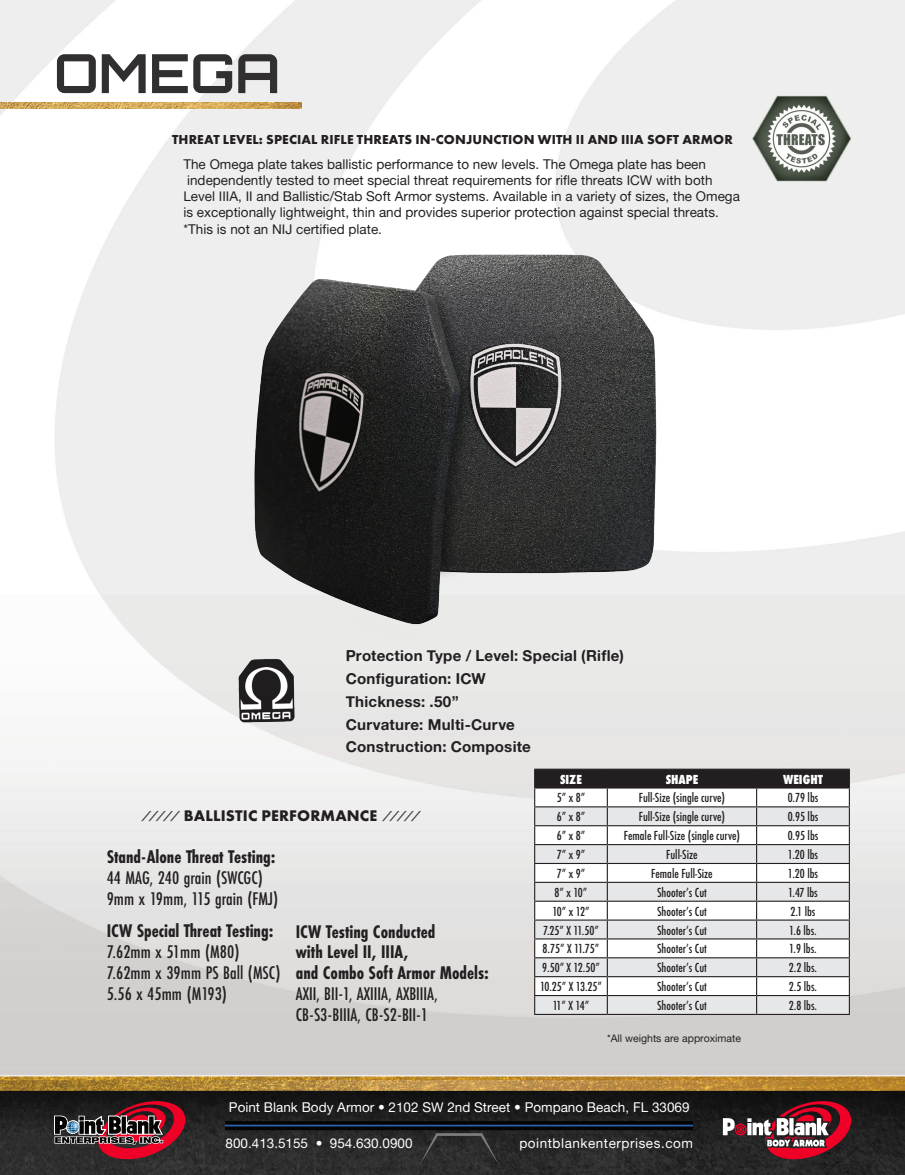
<style>
.page{position:relative;width:905px;height:1175px;background:#fff}
.page>*{position:absolute;margin:0;border:0;box-sizing:border-box;transform-origin:0 0}
.t1{font:700 54px "Orbitron";color:#312f30}
.t2{font:500 19.05px "Futura PT Cond";color:#231f20}
.t3{font:700 19.05px "Futura PT Cond";color:#231f20}
.t4{font:700 15.9px "Futura PT";letter-spacing:.01em;color:#231f20}
.t5{font:15.15px "Alte Haas Grotesk Bold";letter-spacing:.015em;color:#231f20}
.t6{font:13.5px/16.2px "Alte Haas Grotesk";color:#231f20}
.t7{font:13.5px "Alte Haas Grotesk";color:#fff}
.t8{font:700 13.5px "Futura PT";letter-spacing:.01em;color:#231f20}
.t9{font:13.5px "Alte Haas Grotesk";letter-spacing:.04em;color:#fff}
.t10{font:500 condensed 12px "Futura";color:#231f20}
.t11{font:800 condensed 12px "Futura";color:#fff}
.t12{font:10.5px "Alte Haas Grotesk";color:#231f20}
</style>
<div class="page">
<img style="left:0;top:0;width:904px;height:1174px">
<img style="left:0;top:102px;width:301px;height:6px">
<svg style="left:723px;top:1101px;width:128px;height:58px;background:#733d46"></svg>
<svg style="left:54px;top:1101px;width:131px;height:58px;background:#662f38"></svg>
<svg style="left:225px;top:1120px;width:468px;height:45px;background:#242729"></svg>
<img style="left:743px;top:82px;width:121px;height:114px">
<svg style="left:141px;top:811px;width:39px;height:10px"></svg>
<svg style="left:382px;top:811px;width:39px;height:10px"></svg>
<img style="left:231px;top:237px;width:443px;height:403px">
<hr style="left:534px;top:768px;width:73px;height:1px;background:#231f20">
<hr style="left:607px;top:768px;width:149px;height:1px;background:#231f20">
<hr style="left:756px;top:768px;width:93px;height:1px;background:#231f20">
<svg style="left:534px;top:769px;width:315px;height:244px"></svg>
<hr style="left:534px;top:1013px;width:73px;height:2px;background:#231f20">
<hr style="left:607px;top:1013px;width:149px;height:2px;background:#231f20">
<hr style="left:756px;top:1013px;width:93px;height:2px;background:#231f20">
<img style="left:221px;top:646px;width:95px;height:107px">
<p class="t1" style="left:54px;top:41px;width:228px">OMEGA</p>
<p class="t8" style="left:172px;top:131px;width:562px">THREAT LEVEL: SPECIAL RIFLE THREATS IN-CONJUNCTION WITH II AND IIIA SOFT ARMOR</p>
<p class="t6" style="left:183px;top:156px;width:558px">The Omega plate takes ballistic performance to new levels. The Omega plate has been independently tested to meet special threat requirements for rifle threats ICW with both Level IIIA, II and Ballistic/Stab Soft Armor systems. Available in a variety of sizes, the Omega is exceptionally lightweight, thin and provides superior protection against special threats.</p>
<p class="t6" style="left:183px;top:220px;width:200px">*This is not an NIJ certified plate.</p>
<p class="t5" style="left:346px;top:646px;width:280px">Protection Type / Level: Special (Rifle)</p>
<p class="t5" style="left:346px;top:669px;width:141px">Configuration: ICW</p>
<p class="t5" style="left:346px;top:692px;width:114px">Thickness: .50”</p>
<p class="t5" style="left:346px;top:715px;width:171px">Curvature: Multi-Curve</p>
<p class="t5" style="left:346px;top:737px;width:187px">Construction: Composite</p>
<p class="t4" style="left:184px;top:805px;width:195px">BALLISTIC PERFORMANCE</p>
<p class="t3" style="left:107px;top:845px;width:170px">Stand-Alone Threat Testing:</p>
<p class="t2" style="left:107px;top:866px;width:157px">44 MAG, 240 grain (SWCGC)</p>
<p class="t2" style="left:107px;top:887px;width:173px">9mm x 19mm, 115 grain (FMJ)</p>
<p class="t3" style="left:107px;top:919px;width:168px">ICW Special Threat Testing:</p>
<p class="t2" style="left:107px;top:940px;width:134px">7.62mm x 51mm (M80)</p>
<p class="t2" style="left:107px;top:961px;width:175px">7.62mm x 39mm PS Ball (MSC)</p>
<p class="t2" style="left:107px;top:982px;width:122px">5.56 x 45mm (M193)</p>
<p class="t3" style="left:296px;top:920px;width:141px">ICW Testing Conducted</p>
<p class="t3" style="left:296px;top:940px;width:114px">with Level II, IIIA,</p>
<p class="t3" style="left:296px;top:961px;width:195px">and Combo Soft Armor Models:</p>
<p class="t2" style="left:296px;top:982px;width:144px">AXII, BII-1, AXIIIA, AXBIIIA,</p>
<p class="t2" style="left:296px;top:1003px;width:134px">CB-S3-BIIIA, CB-S2-BII-1</p>
<p class="t11" style="left:560px;top:771px;width:23px">SIZE</p>
<p class="t11" style="left:665px;top:771px;width:34px">SHAPE</p>
<p class="t11" style="left:783px;top:771px;width:41px">WEIGHT</p>
<p class="t10" style="left:557px;top:790px;width:30px">5” x 8”</p>
<p class="t10" style="left:639px;top:790px;width:88px">Full-Size (single curve)</p>
<p class="t10" style="left:787px;top:790px;width:32px">0.79 lbs</p>
<p class="t10" style="left:557px;top:809px;width:30px">6” x 8”</p>
<p class="t10" style="left:639px;top:809px;width:88px">Full-Size (single curve)</p>
<p class="t10" style="left:787px;top:809px;width:32px">0.95 lbs</p>
<p class="t10" style="left:557px;top:828px;width:30px">6” x 8”</p>
<p class="t10" style="left:623px;top:828px;width:118px">Female Full-Size (single curve)</p>
<p class="t10" style="left:787px;top:828px;width:32px">0.95 lbs</p>
<p class="t10" style="left:557px;top:847px;width:30px">7” x 9”</p>
<p class="t10" style="left:666px;top:847px;width:33px">Full-Size</p>
<p class="t10" style="left:788px;top:847px;width:32px">1.20 lbs</p>
<p class="t10" style="left:557px;top:865px;width:30px">7” x 9”</p>
<p class="t10" style="left:651px;top:865px;width:63px">Female Full-Size</p>
<p class="t10" style="left:788px;top:865px;width:32px">1.20 lbs</p>
<p class="t10" style="left:554px;top:884px;width:34px">8” x 10”</p>
<p class="t10" style="left:657px;top:884px;width:51px">Shooter’s Cut</p>
<p class="t10" style="left:788px;top:884px;width:31px">1.47 lbs</p>
<p class="t10" style="left:552px;top:903px;width:39px">10” x 12”</p>
<p class="t10" style="left:657px;top:903px;width:51px">Shooter’s Cut</p>
<p class="t10" style="left:790px;top:903px;width:26px">2.1 lbs</p>
<p class="t10" style="left:543px;top:922px;width:57px">7.25” X 11.50”</p>
<p class="t10" style="left:657px;top:922px;width:51px">Shooter’s Cut</p>
<p class="t10" style="left:789px;top:922px;width:29px">1.6 lbs.</p>
<p class="t10" style="left:542px;top:941px;width:58px">8.75” X 11.75”</p>
<p class="t10" style="left:657px;top:941px;width:51px">Shooter’s Cut</p>
<p class="t10" style="left:789px;top:941px;width:29px">1.9 lbs.</p>
<p class="t10" style="left:542px;top:960px;width:59px">9.50” X 12.50”</p>
<p class="t10" style="left:657px;top:960px;width:51px">Shooter’s Cut</p>
<p class="t10" style="left:788px;top:960px;width:30px">2.2 lbs.</p>
<p class="t10" style="left:540px;top:979px;width:63px">10.25” X 13.25”</p>
<p class="t10" style="left:657px;top:979px;width:51px">Shooter’s Cut</p>
<p class="t10" style="left:788px;top:979px;width:30px">2.5 lbs.</p>
<p class="t10" style="left:552px;top:997px;width:38px">11” X 14”</p>
<p class="t10" style="left:657px;top:997px;width:51px">Shooter’s Cut</p>
<p class="t10" style="left:788px;top:997px;width:30px">2.8 lbs.</p>
<p class="t12" style="left:607px;top:1031px;width:135px">*All weights are approximate</p>
<p class="t7" style="left:229px;top:1099px;width:462px">Point Blank Body Armor • 2102 SW 2nd Street • Pompano Beach, FL 33069</p>
<p class="t7" style="left:225px;top:1134px;width:188px">800.413.5155 • 954.630.0900</p>
<p class="t9" style="left:519px;top:1134px;width:175px">pointblankenterprises.com</p>
</div>
